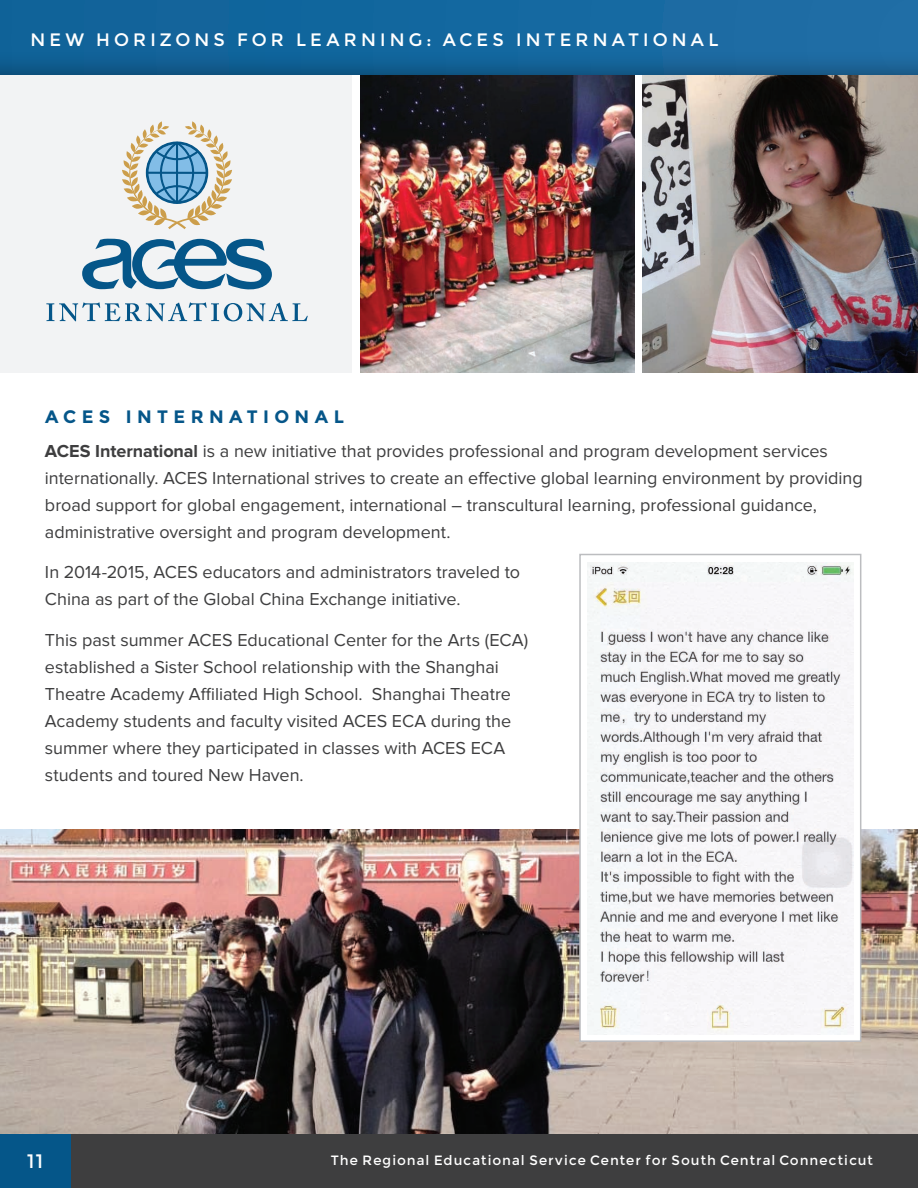
<style>
.page{position:relative;width:918px;height:1188px;background:#fff}
.page>*{position:absolute;margin:0;border:0;box-sizing:border-box;transform-origin:0 0}
.t1{font:19.5px "Montserrat";color:#fff}
.t2{font:18px/27px "Proxima Nova";color:#3e3e3f}
.t3{font:18px "Montserrat";letter-spacing:.205em;color:#fff}
.t4{font:700 18px "Montserrat";letter-spacing:.295em;color:#055689}
.t5{font:13.5px "Montserrat";letter-spacing:.06em;color:#fff}
.s1{font-weight:700}
</style>
<div class="page">
<div style="left:0;top:0;width:918px;height:76px;background:#231f20;opacity:.5"></div>
<div style="left:0;top:1132px;width:918px;height:56px;background:#3e3e3f"></div>
<div style="left:0;top:1132px;width:70px;height:56px;background:#055689"></div>
<div style="left:0;top:75px;width:352px;height:297px;background:#f2f3f4"></div>
<img style="left:0;top:830px;width:918px;height:303px">
<svg style="left:579px;top:553px;width:283px;height:490px"></svg>
<svg style="left:46px;top:302px;width:262px;height:19px"></svg>
<svg style="left:82px;top:238px;width:190px;height:52px"></svg>
<svg style="left:122px;top:121px;width:110px;height:108px"></svg>
<img style="left:360px;top:75px;width:274px;height:297px">
<img style="left:642px;top:75px;width:276px;height:297px">
<img style="left:588px;top:562px;width:266px;height:472px">
<p class="t3" style="left:30px;top:28px;width:282px">Ne w Hor izons for Lear</p>
<p class="t3" style="left:361px;top:28px;width:199px">ning: ACES I nter</p>
<p class="t3" style="left:592px;top:28px;width:128px">nat iona l</p>
<p class="t4" style="left:45px;top:405px;width:18px">ACES</p>
<p class="t4" style="left:126px;top:405px;width:220px">IN TERN ATION AL</p>
<p class="t2" style="left:45px;top:438px;width:819px"><span class="s1">ACES International</span> is a new initiative that provides professional and program development services internationally. ACES International strives to create an effective global learning environment by providing broad support for global engagement, international – transcultural learning, professional guidance, administrative oversight and program development.</p>
<p class="t2" style="left:45px;top:559px;width:477px">In 2014-2015, ACES educators and administrators traveled to<br>China as part of the Global China Exchange initiative.</p>
<p class="t2" style="left:45px;top:627px;width:485px">This past summer ACES Educational Center for the Arts (ECA) established a Sister School relationship with the Shanghai Theatre Academy Affiliated High School. Shanghai Theatre Academy students and faculty visited ACES ECA during the summer where they participated in classes with ACES ECA students and toured New Haven.</p>
<p class="t1" style="left:26px;top:1149px;width:21px">11</p>
<p class="t5" style="left:330px;top:1152px;width:544px">The Regional Educational Service Center for South Central Connecticut</p>
</div>
